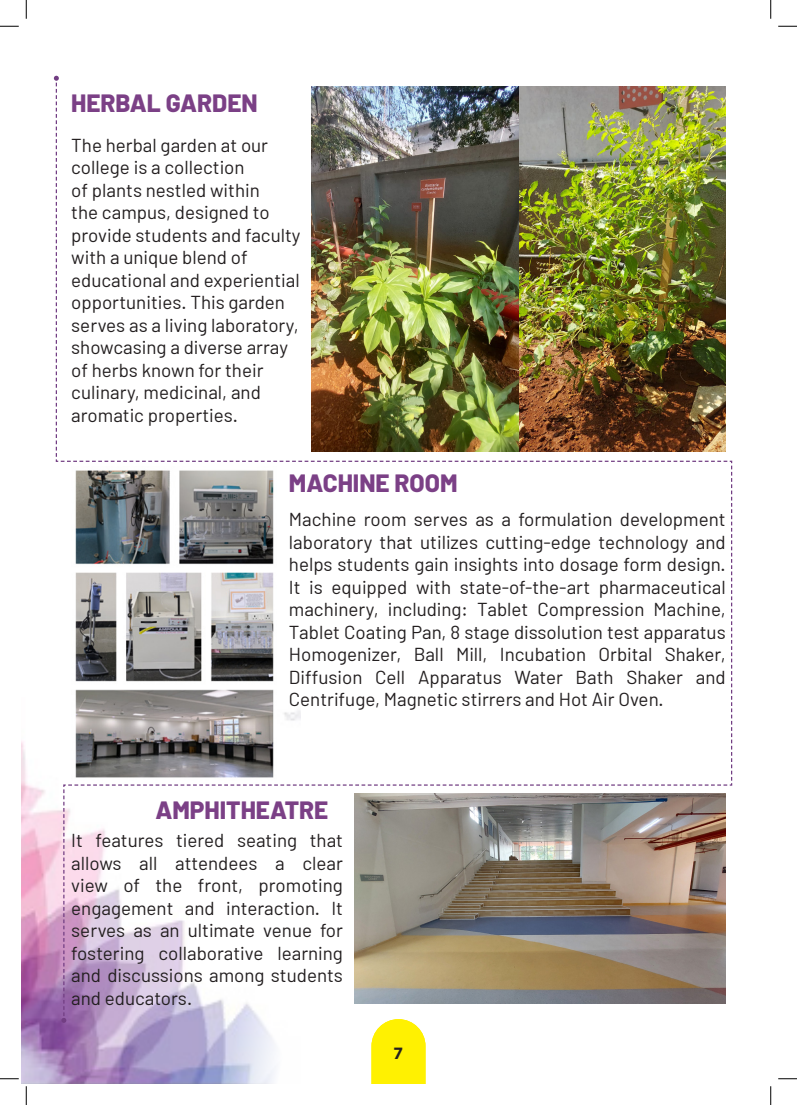
<style>
.page{position:relative;width:797px;height:1105px;background:#fff}
.page>*{position:absolute;margin:0;border:0;box-sizing:border-box;transform-origin:0 0}
.t1{font:800 25px "Barlow";color:#7b4086}
.t2{font:18.75px/22.5px "Barlow";color:#231f20;text-align:justify}
.t3{font:17.5px "Myriad Variable Concept";color:#231f20}
</style>
<div class="page">
<img style="left:22px;top:741px;width:32px;height:342px">
<img style="left:54px;top:76px;width:678px;height:1007px">
<svg style="left:0;top:25px;width:19px;height:2px"></svg>
<svg style="left:778px;top:25px;width:19px;height:2px"></svg>
<svg style="left:0;top:1078px;width:19px;height:1px"></svg>
<svg style="left:778px;top:1078px;width:19px;height:1px"></svg>
<svg style="left:25px;top:0;width:2px;height:19px"></svg>
<svg style="left:25px;top:1086px;width:2px;height:19px"></svg>
<svg style="left:770px;top:0;width:1px;height:19px"></svg>
<svg style="left:770px;top:1086px;width:1px;height:19px"></svg>
<p class="t1" style="left:71px;top:84px;width:188px">HERBAL GARDEN</p>
<p class="t2" style="left:71px;top:133px;width:231px;text-align:left">The herbal garden at our college is a collection<br>of plants nestled within<br>the campus, designed to provide students and faculty with a unique blend of educational and experiential opportunities. This garden serves as a living laboratory, showcasing a diverse array of herbs known for their culinary, medicinal, and aromatic properties.</p>
<p class="t1" style="left:289px;top:464px;width:170px">MACHINE ROOM</p>
<p class="t2" style="left:289px;top:508px;width:438px">Machine room serves as a formulation development laboratory that utilizes cutting-edge technology and helps students gain insights into dosage form design.<br>It is equipped with state-of-the-art pharmaceutical machinery, including: Tablet Compression Machine, Tablet Coating Pan, 8 stage dissolution test apparatus Homogenizer, Ball Mill, Incubation Orbital Shaker, Diffusion Cell Apparatus Water Bath Shaker and Centrifuge, Magnetic stirrers and Hot Air Oven.</p>
<p class="t1" style="left:155px;top:791px;width:174px">AMPHITHEATRE</p>
<p class="t2" style="left:71px;top:829px;width:273px">It features tiered seating that allows all attendees a clear view of the front, promoting engagement and interaction. It serves as an ultimate venue for fostering collaborative learning and discussions among students and educators.</p>
<p class="t3" style="left:393px;top:1043px;width:11px">87</p>
</div>
